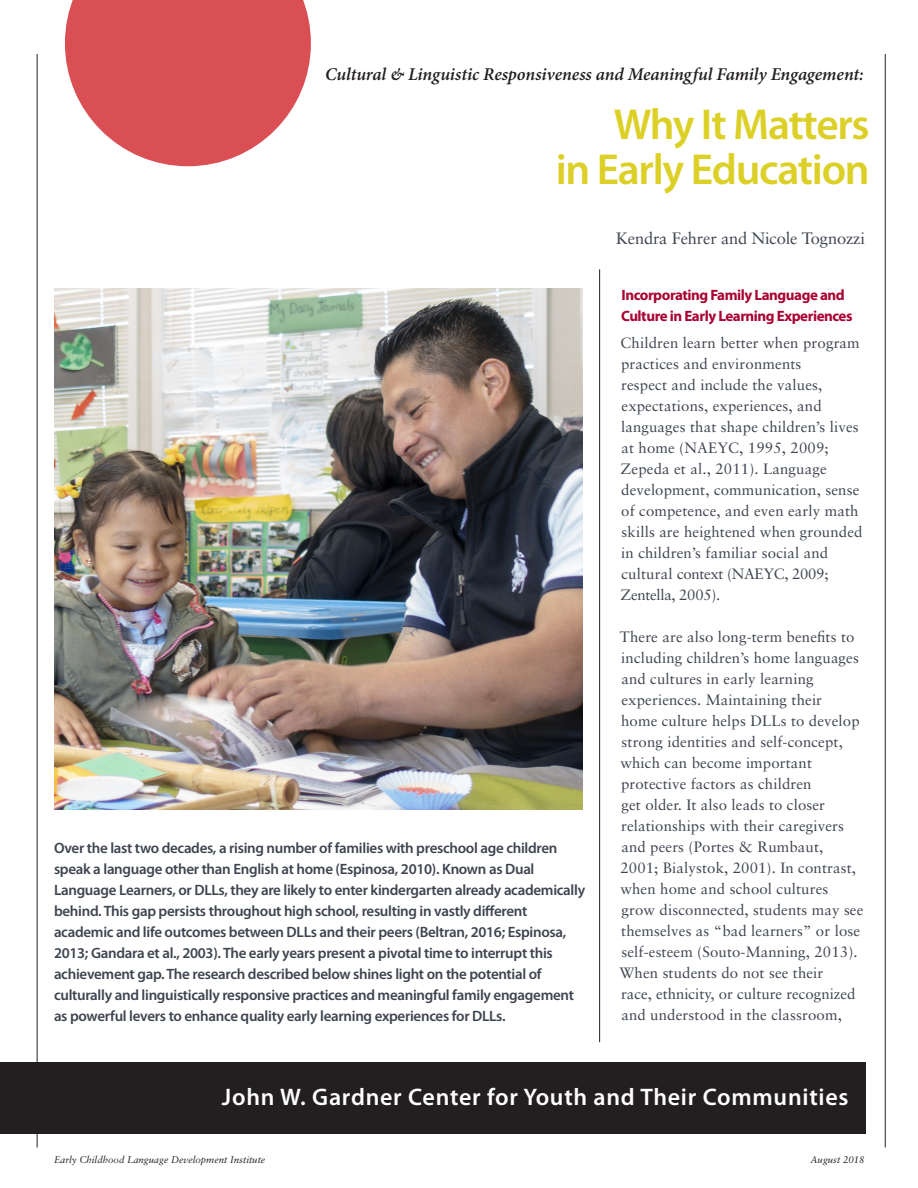
<style>
.page{position:relative;width:918px;height:1188px;background:#fff}
.page>*{position:absolute;margin:0;border:0;box-sizing:border-box;transform-origin:0 0}
.t1{font:600 43.5px/45px "Myriad Pro";letter-spacing:-.03em;color:#d6c801;text-align:right}
.t2{font:600 24px "Myriad Pro";letter-spacing:.03em;color:#fff}
.t3{font:italic 600 18px "Minion Pro";letter-spacing:-.005em;color:#231f20}
.t4{font:16.5px "Sabon";letter-spacing:-.01em;color:#3e444f}
.t5{font:15px/21px "Sabon";letter-spacing:.01em;color:#3e444f}
.t6{font:600 15px/21px "Myriad Pro";letter-spacing:-.02em;color:#3e444f}
.t7{font:700 15px/21px "Myriad Pro";letter-spacing:-.03em;color:#a90332}
.t8{font:italic 9.75px "Sabon";color:#231f20}
</style>
<div class="page">
<div style="left:0;top:1063px;width:865px;height:71px;background:#231f20"></div>
<hr style="left:599px;top:269px;width:1px;height:773px;background:#231f20">
<hr style="left:885px;top:54px;width:1px;height:1094px;background:#231f20">
<hr style="left:37px;top:54px;width:1px;height:1094px;background:#231f20">
<svg style="left:65px;top:0;width:246px;height:166px"></svg>
<img style="left:54px;top:289px;width:529px;height:520px">
<p class="t3" style="left:325px;top:64px;width:540px">Cultural &amp; Linguistic Responsiveness and Meaningful Family Engagement:</p>
<h1 class="t1" style="left:556px;top:103px;width:316px">Why It Matters<br>in Early Education</h1>
<p class="t6" style="left:54px;top:838px;width:533px">Over the last two decades, a rising number of families with preschool age children speak a language other than English at home (Espinosa, 2010). Known as Dual Language Learners, or DLLs, they are likely to enter kindergarten already academically behind. This gap persists throughout high school, resulting in vastly different academic and life outcomes between DLLs and their peers (Beltran, 2016; Espinosa, 2013; Gandara et al., 2003). The early years present a pivotal time to interrupt this achievement gap. The research described below shines light on the potential of culturally and linguistically responsive practices and meaningful family engagement as powerful levers to enhance quality early learning experiences for DLLs.</p>
<p class="t4" style="left:616px;top:229px;width:250px">Kendra Fehrer and Nicole Tognozzi</p>
<p class="t7" style="left:621px;top:285px;width:233px">Incorporating Family Language and<br>Culture in Early Learning Experiences</p>
<p class="t5" style="left:621px;top:332px;width:243px">Children learn better when program practices and environments<br>respect and include the values, expectations, experiences, and languages that shape children’s lives at home (NAEYC, 1995, 2009;<br>Zepeda et al., 2011). Language development, communication, sense of competence, and even early math skills are heightened when grounded in children’s familiar social and cultural context (NAEYC, 2009;<br>Zentella, 2005).</p>
<p class="t5" style="left:620px;top:626px;width:245px">There are also long-term benefits to including children’s home languages and cultures in early learning experiences. Maintaining their<br>home culture helps DLLs to develop strong identities and self-concept, which can become important protective factors as children<br>get older. It also leads to closer relationships with their caregivers and peers (Portes &amp; Rumbaut,<br>2001; Bialystok, 2001). In contrast, when home and school cultures grow disconnected, students may see themselves as “bad learners” or lose self-esteem (Souto-Manning, 2013).<br>When students do not see their<br>race, ethnicity, or culture recognized and understood in the classroom,</p>
<h2 class="t2" style="left:222px;top:1083px;width:628px">John W. Gardner Center for Youth and Their Communities</h2>
<p class="t8" style="left:54px;top:1154px;width:213px">Early Childhood Language Development Institute</p>
<p class="t8" style="left:811px;top:1154px;width:56px">August 2018</p>
</div>
